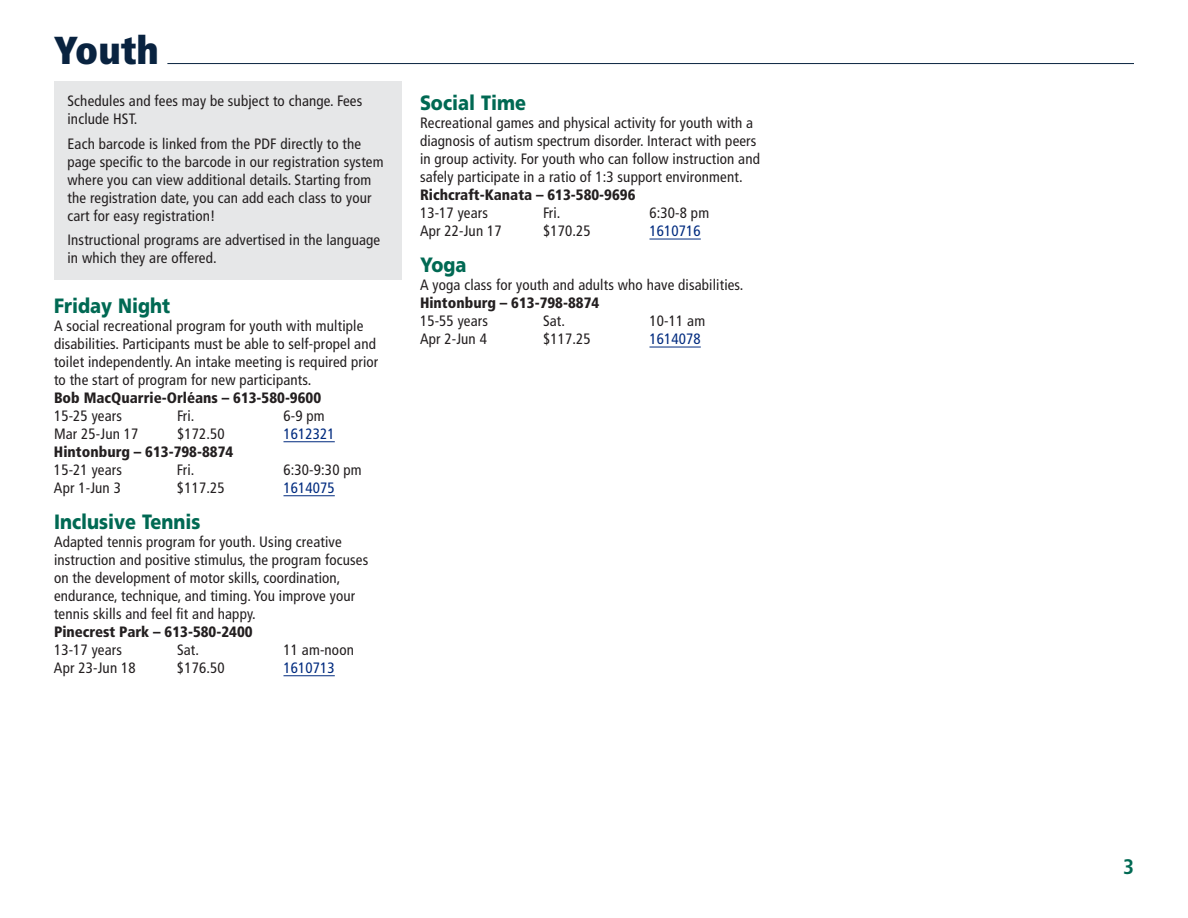
<style>
.page{position:relative;width:1188px;height:918px;background:#fff}
.page>*{position:absolute;margin:0;border:0;box-sizing:border-box;transform-origin:0 0}
.t1{font:900 condensed 39px "Frutiger LT Std";color:#092340}
.t2{font:700 condensed 21px "Frutiger LT Std";color:#006953}
.t3{font:900 20.7px "Frutiger LT Std";color:#006953;scale:.87 1}
.t4{font:condensed 15px/18px "Frutiger LT Std";letter-spacing:.01em;color:#231f20}
.t5{font:900 condensed 15px "Frutiger LT Std";color:#231f20}
.t6{font:condensed 15px "Frutiger LT Std";letter-spacing:.01em;color:#002b7f}
</style>
<div class="page">
<div style="left:54px;top:81px;width:348px;height:60px;background:#e6e7e8"></div>
<div style="left:54px;top:124px;width:348px;height:114px;background:#e6e7e8"></div>
<div style="left:54px;top:220px;width:348px;height:60px;background:#e6e7e8"></div>
<hr style="left:284px;top:441px;width:51px;height:1px;background:#002b7f">
<hr style="left:284px;top:495px;width:51px;height:1px;background:#002b7f">
<hr style="left:284px;top:675px;width:51px;height:1px;background:#002b7f">
<hr style="left:650px;top:239px;width:51px;height:1px;background:#002b7f">
<hr style="left:650px;top:347px;width:51px;height:1px;background:#002b7f">
<hr style="left:167px;top:63px;width:967px;height:1px;background:#092340">
<h1 class="t1" style="left:54px;top:26px;width:106px">Youth</h1>
<p class="t4" style="left:68px;top:92px;width:296px">Schedules and fees may be subject to change. Fees include HST.</p>
<p class="t4" style="left:68px;top:134px;width:318px">Each barcode is linked from the PDF directly to the page specific to the barcode in our registration system where you can view additional details. Starting from the registration date, you can add each class to your cart for easy registration!</p>
<p class="t4" style="left:68px;top:231px;width:314px">Instructional programs are advertised in the language in which they are offered.</p>
<h3 class="t3" style="left:54px;top:293px;width:135px">Friday Night</h3>
<p class="t4" style="left:54px;top:317px;width:326px">A social recreational program for youth with multiple disabilities. Participants must be able to self-propel and toilet independently. An intake meeting is required prior to the start of program for new participants.</p>
<p class="t5" style="left:54px;top:389px;width:269px">Bob MacQuarrie-Orléans – 613-580-9600</p>
<p class="t4" style="left:54px;top:407px;width:70px">15-25 years</p>
<p class="t4" style="left:177px;top:407px;width:19px">Fri.</p>
<p class="t4" style="left:284px;top:407px;width:43px">6-9 pm</p>
<p class="t4" style="left:54px;top:425px;width:86px">Mar 25-Jun 17</p>
<p class="t4" style="left:177px;top:425px;width:49px">$172.50</p>
<p class="t6" style="left:284px;top:425px;width:53px">1612321</p>
<p class="t5" style="left:54px;top:443px;width:181px">Hintonburg – 613-798-8874</p>
<p class="t4" style="left:54px;top:461px;width:70px">15-21 years</p>
<p class="t4" style="left:177px;top:461px;width:19px">Fri.</p>
<p class="t4" style="left:284px;top:461px;width:80px">6:30-9:30 pm</p>
<p class="t4" style="left:54px;top:479px;width:68px">Apr 1-Jun 3</p>
<p class="t4" style="left:177px;top:479px;width:49px">$117.25</p>
<p class="t6" style="left:284px;top:479px;width:53px">1614075</p>
<h3 class="t3" style="left:54px;top:509px;width:170px">Inclusive Tennis</h3>
<p class="t4" style="left:54px;top:533px;width:316px">Adapted tennis program for youth. Using creative instruction and positive stimulus, the program focuses on the development of motor skills, coordination, endurance, technique, and timing. You improve your tennis skills and feel fit and happy.</p>
<p class="t5" style="left:54px;top:623px;width:200px">Pinecrest Park – 613-580-2400</p>
<p class="t4" style="left:54px;top:641px;width:70px">13-17 years</p>
<p class="t4" style="left:177px;top:641px;width:24px">Sat.</p>
<p class="t4" style="left:284px;top:641px;width:72px">11 am-noon</p>
<p class="t4" style="left:54px;top:659px;width:83px">Apr 23-Jun 18</p>
<p class="t4" style="left:177px;top:659px;width:49px">$176.50</p>
<p class="t6" style="left:284px;top:659px;width:53px">1610713</p>
<h3 class="t3" style="left:420px;top:90px;width:123px">Social Time</h3>
<p class="t4" style="left:420px;top:114px;width:342px">Recreational games and physical activity for youth with a diagnosis of autism spectrum disorder. Interact with peers in group activity. For youth who can follow instruction and safely participate in a ratio of 1:3 support environment.</p>
<p class="t5" style="left:420px;top:186px;width:217px">Richcraft-Kanata – 613-580-9696</p>
<p class="t4" style="left:420px;top:204px;width:70px">13-17 years</p>
<p class="t4" style="left:543px;top:204px;width:19px">Fri.</p>
<p class="t4" style="left:650px;top:204px;width:61px">6:30-8 pm</p>
<p class="t4" style="left:420px;top:222px;width:83px">Apr 22-Jun 17</p>
<p class="t4" style="left:543px;top:222px;width:49px">$170.25</p>
<p class="t6" style="left:650px;top:222px;width:53px">1610716</p>
<h3 class="t3" style="left:420px;top:252px;width:55px">Yoga</h3>
<p class="t4" style="left:420px;top:276px;width:325px">A yoga class for youth and adults who have disabilities.</p>
<p class="t5" style="left:420px;top:294px;width:181px">Hintonburg – 613-798-8874</p>
<p class="t4" style="left:420px;top:312px;width:70px">15-55 years</p>
<p class="t4" style="left:543px;top:312px;width:24px">Sat.</p>
<p class="t4" style="left:650px;top:312px;width:57px">10-11 am</p>
<p class="t4" style="left:420px;top:330px;width:68px">Apr 2-Jun 4</p>
<p class="t4" style="left:543px;top:330px;width:49px">$117.25</p>
<p class="t6" style="left:650px;top:330px;width:53px">1614078</p>
<h2 class="t2" style="left:1123px;top:854px;width:12px">3</h2>
</div>
